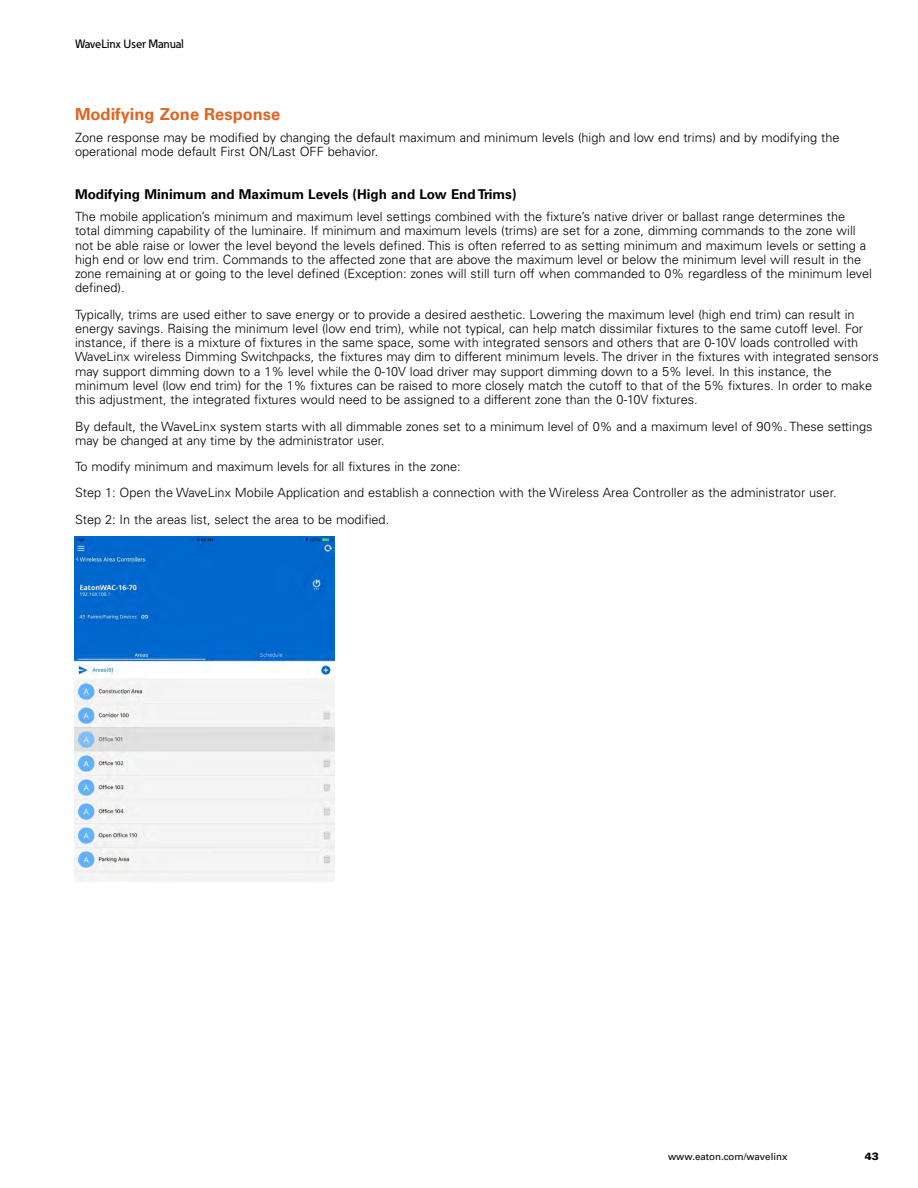
<style>
.page{position:relative;width:918px;height:1188px;background:#fff}
.page>*{position:absolute;margin:0;border:0;box-sizing:border-box;transform-origin:0 0}
.t1{font:700 16.5px "Univers LT Std";color:#df6420}
.t2{font:700 13.5px "Univers LT Std";color:#000}
.t3{font:300 12.75px/14.2px "Univers LT Std";color:#000}
.t4{font:500 12px "Eaton";color:#000}
.t5{font:900 10.5px "Univers LT Std";color:#000}
.t6{font:9.75px "Univers LT Std";color:#000}
</style>
<div class="page">
<img style="left:75px;top:536px;width:259px;height:346px">
<p class="t4" style="left:75px;top:37px;width:110px">WaveLinx User Manual</p>
<p class="t1" style="left:75px;top:104px;width:207px">Modifying Zone Response</p>
<p class="t3" style="left:75px;top:130px;width:766px">Zone response may be modified by changing the default maximum and minimum levels (high and low end trims) and by modifying the operational mode default First ON/Last OFF behavior.</p>
<p class="t2" style="left:75px;top:187px;width:443px">Modifying Minimum and Maximum Levels (High and Low End Trims)</p>
<p class="t3" style="left:75px;top:210px;width:798px">The mobile application’s minimum and maximum level settings combined with the fixture’s native driver or ballast range determines the total dimming capability of the luminaire. If minimum and maximum levels (trims) are set for a zone, dimming commands to the zone will not be able raise or lower the level beyond the levels defined. This is often referred to as setting minimum and maximum levels or setting a high end or low end trim. Commands to the affected zone that are above the maximum level or below the minimum level will result in the zone remaining at or going to the level defined (Exception: zones will still turn off when commanded to 0% regardless of the minimum level defined).</p>
<p class="t3" style="left:75px;top:307px;width:805px">Typically, trims are used either to save energy or to provide a desired aesthetic. Lowering the maximum level (high end trim) can result in energy savings. Raising the minimum level (low end trim), while not typical, can help match dissimilar fixtures to the same cutoff level. For instance, if there is a mixture of fixtures in the same space, some with integrated sensors and others that are 0-10V loads controlled with WaveLinx wireless Dimming Switchpacks, the fixtures may dim to different minimum levels. The driver in the fixtures with integrated sensors may support dimming down to a 1% level while the 0-10V load driver may support dimming down to a 5% level. In this instance, the minimum level (low end trim) for the 1% fixtures can be raised to more closely match the cutoff to that of the 5% fixtures. In order to make this adjustment, the integrated fixtures would need to be assigned to a different zone than the 0-10V fixtures.</p>
<p class="t3" style="left:75px;top:419px;width:799px">By default, the WaveLinx system starts with all dimmable zones set to a minimum level of 0% and a maximum level of 90%. These settings may be changed at any time by the administrator user.</p>
<p class="t3" style="left:75px;top:453px;width:763px;line-height:26.2px">To modify minimum and maximum levels for all fixtures in the zone:<br>Step 1: Open the WaveLinx Mobile Application and establish a connection with the Wireless Area Controller as the administrator user.<br>Step 2: In the areas list, select the area to be modified.</p>
<p class="t6" style="left:668px;top:1151px;width:121px">www.eaton.com/wavelinx</p>
<p class="t5" style="left:865px;top:1150px;width:16px">43</p>
</div>
